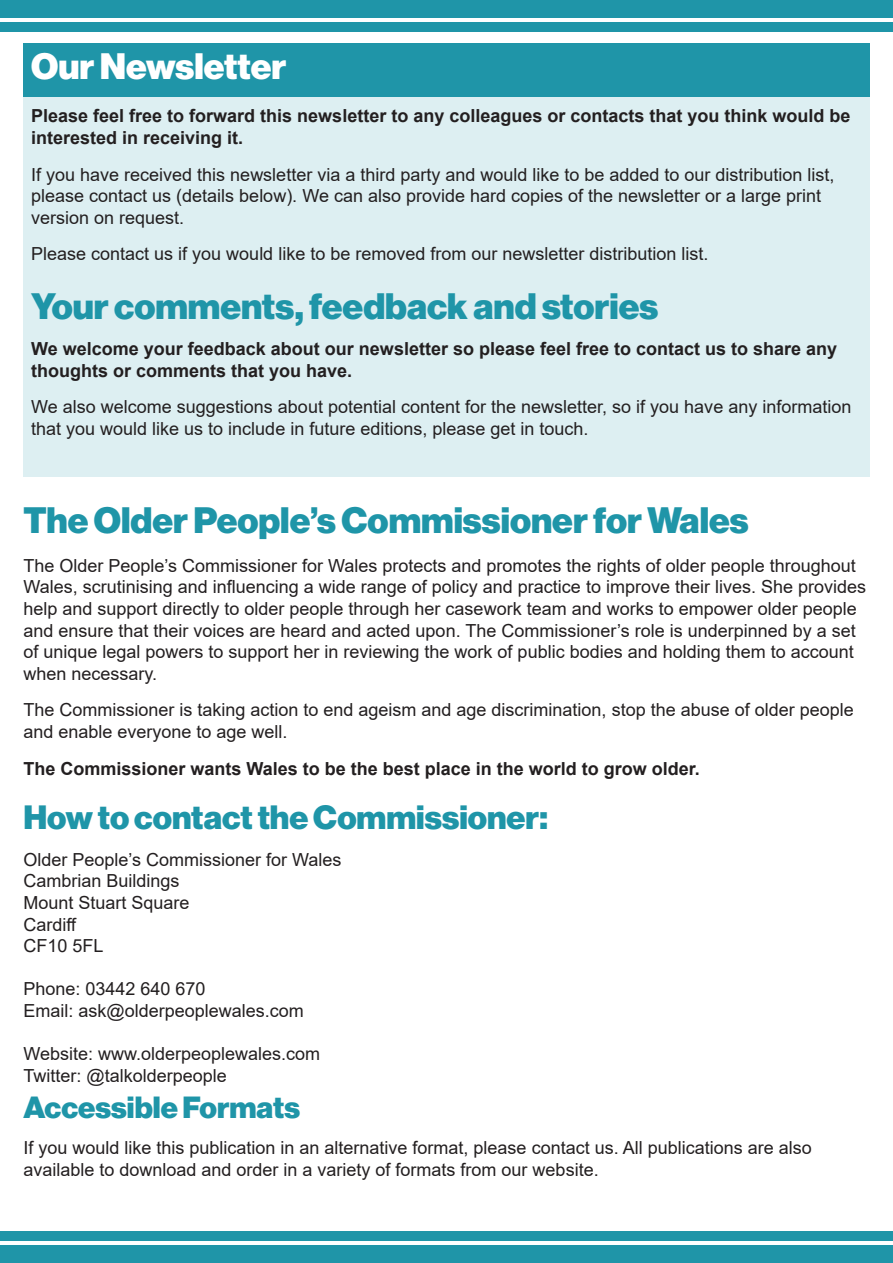
<style>
.page{position:relative;width:893px;height:1263px;background:#fff}
.page>*{position:absolute;margin:0;border:0;box-sizing:border-box;transform-origin:0 0}
.Body{font:36px "N Haas Grotesk DS Pro 95 Blk";color:#1f95a8}
.t1{font:36px "N Haas Grotesk DS Pro 95 Blk";color:#fff}
.Body-2{font:33px "N Haas Grotesk DS Pro 95 Blk";color:#1f95a8}
.Body-3{font:30px "N Haas Grotesk DS Pro 95 Blk";color:#1f95a8}
.Body-4{font:18px/21.6px "Arial";color:#231f20}
.After_Bullets_Body{font:18px/21.6px "Arial";color:#231f20}
.Body-5{font:700 18px/21.6px "Arial";color:#231f20}
.Body_No_Line_Breaks{font:18px "Arial";color:#231f20}
</style>
<div class="page">
<div style="left:0;top:1246px;width:893px;height:17px;background:#1f95a8"></div>
<div style="left:0;top:1231px;width:893px;height:9px;background:#1f95a8"></div>
<div style="left:0;top:0;width:893px;height:17px;background:#1f95a8"></div>
<div style="left:0;top:23px;width:893px;height:9px;background:#1f95a8"></div>
<div style="left:23px;top:43px;width:847px;height:434px;background:#ddeff2"></div>
<div style="left:23px;top:43px;width:847px;height:53px;background:#1f95a8"></div>
<p class="t1" style="left:31px;top:45px;width:257px">Our Newsletter</p>
<p class="Body-5" style="left:31px;top:106px;width:821px">Please feel free to forward this newsletter to any colleagues or contacts that you think would be interested in receiving it.</p>
<p class="Body-4" style="left:31px;top:163px;width:805px">If you have received this newsletter via a third party and would like to be added to our distribution list, please contact us (details below). We can also provide hard copies of the newsletter or a large print version on request.</p>
<p class="Body-4" style="left:31px;top:243px;width:679px">Please contact us if you would like to be removed from our newsletter distribution list.</p>
<p class="Body" style="left:31px;top:285px;width:629px">Your comments, feedback and stories</p>
<p class="Body-5" style="left:31px;top:338px;width:807px">We welcome your feedback about our newsletter so please feel free to contact us to share any thoughts or comments that you have.</p>
<p class="Body-4" style="left:31px;top:396px;width:822px">We also welcome suggestions about potential content for the newsletter, so if you have any information that you would like us to include in future editions, please get in touch.</p>
<p class="Body" style="left:23px;top:499px;width:727px">The Older People’s Commissioner for Wales</p>
<p class="After_Bullets_Body" style="left:23px;top:555px;width:844px">The Older People’s Commissioner for Wales protects and promotes the rights of older people throughout Wales, scrutinising and influencing a wide range of policy and practice to improve their lives. She provides help and support directly to older people through her casework team and works to empower older people and ensure that their voices are heard and acted upon. The Commissioner’s role is underpinned by a set of unique legal powers to support her in reviewing the work of public bodies and holding them to account when necessary.</p>
<p class="Body-4" style="left:23px;top:699px;width:832px">The Commissioner is taking action to end ageism and age discrimination, stop the abuse of older people and enable everyone to age well.</p>
<p class="Body-5" style="left:23px;top:758px;width:678px">The Commissioner wants Wales to be the best place in the world to grow older.</p>
<p class="Body-2" style="left:23px;top:798px;width:526px">How to contact the Commissioner:</p>
<p class="Body_No_Line_Breaks" style="left:23px;top:847px;width:320px">Older People’s Commissioner for Wales</p>
<p class="Body_No_Line_Breaks" style="left:23px;top:869px;width:158px">Cambrian Buildings</p>
<p class="Body_No_Line_Breaks" style="left:23px;top:890px;width:168px">Mount Stuart Square</p>
<p class="Body_No_Line_Breaks" style="left:23px;top:912px;width:55px">Cardiff</p>
<p class="Body_No_Line_Breaks" style="left:23px;top:933px;width:82px">CF10 5FL</p>
<p class="Body_No_Line_Breaks" style="left:23px;top:977px;width:184px">Phone: 03442 640 670</p>
<p class="Body_No_Line_Breaks" style="left:23px;top:998px;width:282px">Email: ask@olderpeoplewales.com</p>
<p class="Body_No_Line_Breaks" style="left:23px;top:1041px;width:298px">Website: www.olderpeoplewales.com</p>
<p class="Body_No_Line_Breaks" style="left:23px;top:1063px;width:205px">Twitter: @talkolderpeople</p>
<p class="Body-3" style="left:23px;top:1090px;width:278px">Accessible Formats</p>
<p class="Body-4" style="left:23px;top:1137px;width:790px">If you would like this publication in an alternative format, please contact us. All publications are also available to download and order in a variety of formats from our website.</p>
</div>
